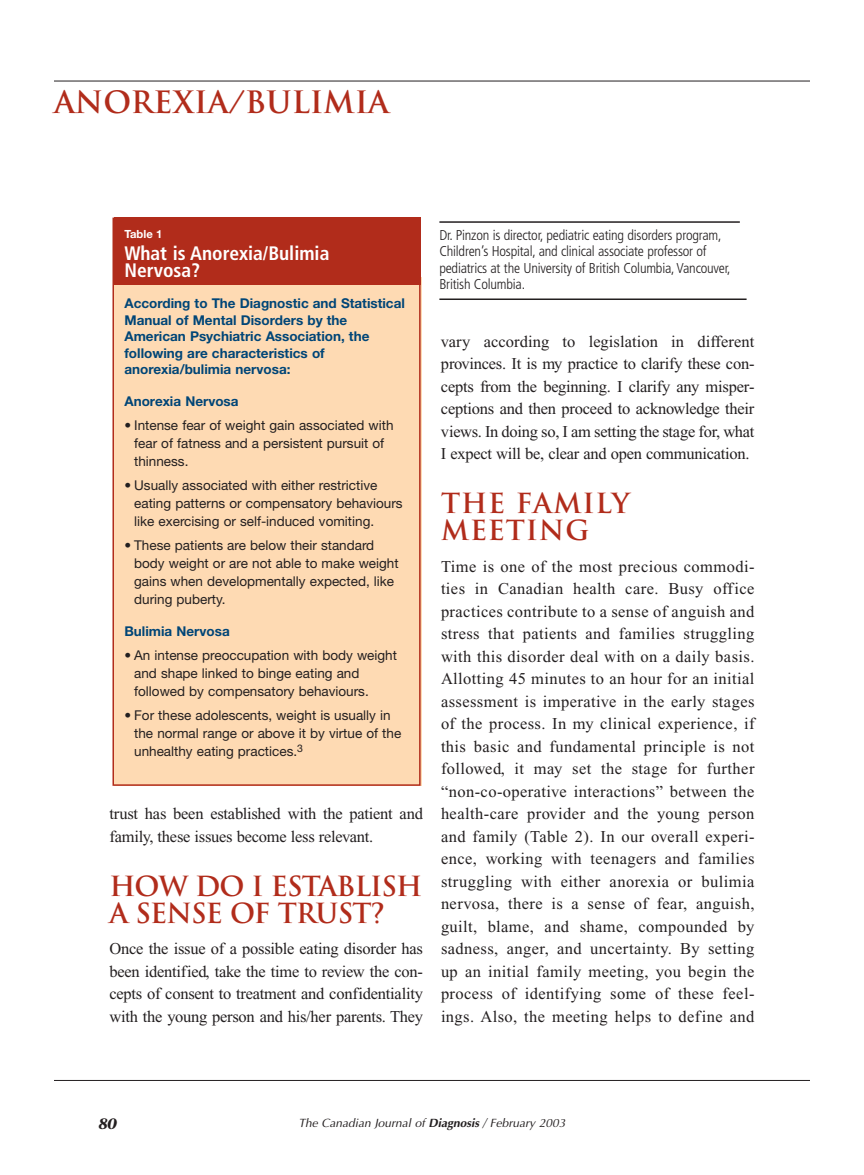
<style>
.page{position:relative;width:864px;height:1175px;background:#fff}
.page>*{position:absolute;margin:0;border:0;box-sizing:border-box;transform-origin:0 0}
.t1{font:700 30px "Trajan";color:#b12c1b}
.t2{font:700 27px/27px "Trajan";letter-spacing:-.035em;color:#b12c1b}
.t3{font:700 27px/27px "Trajan";letter-spacing:.03em;color:#b12c1b}
.t4{font:700 condensed 19.5px/16.5px "Frutiger";color:#fff}
.t5{font:16.5px/22.5px "Times New Roman";letter-spacing:-.015em;color:#231f20;text-align:justify}
.t6{font:italic 700 15px "Stone Serif";color:#231f20}
.t7{font:300 condensed 14.25px/16.5px "Frutiger";letter-spacing:-.015em;color:#231f20}
.t8{font:13.5px/18px "Helvetica Neue";color:#231f20}
.t9{font:700 13.5px/16.5px "Helvetica Neue";color:#004577}
.t10{font:italic 12px "Optima";color:#231f20}
.t11{font:700 11.25px "Helvetica Neue";color:#fff}
.s1{font-weight:700}
</style>
<div class="page">
<div style="left:114px;top:278px;width:308px;height:508px;background:#fedab3"></div>
<div style="left:114px;top:217px;width:307px;height:68px;background:#b12c1b"></div>
<hr style="left:54px;top:81px;width:756px;height:1px;background:#231f20">
<hr style="left:54px;top:1080px;width:756px;height:1px;background:#231f20">
<div style="left:112px;top:217px;width:309px;height:569px;border:2px solid #b12c1b"></div>
<hr style="left:439px;top:221px;width:301px;height:2px;background:#231f20">
<hr style="left:439px;top:298px;width:308px;height:2px;background:#231f20">
<h1 class="t1" style="left:54px;top:85px;width:337px">ANOREXIA/BULIMIA</h1>
<p class="t11" style="left:124px;top:229px;width:40px">Table 1</p>
<p class="t4" style="left:124px;top:247px;width:206px">What is Anorexia/Bulimia<br>Nervosa?</p>
<p class="t9" style="left:124px;top:296px;width:282px">According to The Diagnostic and Statistical Manual of Mental Disorders by the American Psychiatric Association, the following are characteristics of anorexia/bulimia nervosa:</p>
<p class="t9" style="left:124px;top:394px;width:116px">Anorexia Nervosa</p>
<p class="t8" style="left:134px;top:417px;width:261px;text-indent:-10px">• Intense fear of weight gain associated with fear of fatness and a persistent pursuit of thinness.</p>
<p class="t8" style="left:134px;top:477px;width:270px;text-indent:-10px">• Usually associated with either restrictive eating patterns or compensatory behaviours like exercising or self-induced vomiting.</p>
<p class="t8" style="left:134px;top:537px;width:266px;text-indent:-10px">• These patients are below their standard body weight or are not able to make weight gains when developmentally expected, like during puberty.</p>
<p class="t9" style="left:124px;top:624px;width:107px">Bulimia Nervosa</p>
<p class="t8" style="left:134px;top:647px;width:264px;text-indent:-10px">• An intense preoccupation with body weight and shape linked to binge eating and followed by compensatory behaviours.</p>
<p class="t8" style="left:134px;top:707px;width:269px;text-indent:-10px">• For these adolescents, weight is usually in the normal range or above it by virtue of the unhealthy eating practices.<sup>3</sup></p>
<p class="t5" style="left:110px;top:804px;width:315px">trust has been established with the patient and family, these issues become less relevant.</p>
<h2 class="t2" style="left:110px;top:873px;width:315px">HOW DO I ESTABLISH<br>A SENSE OF TRUST?</h2>
<p class="t5" style="left:110px;top:939px;width:315px">Once the issue of a possible eating disorder has been identified, take the time to review the con&shy;cepts of consent to treatment and confidentiality with the young person and his/her parents. They</p>
<p class="t7" style="left:439px;top:228px;width:293px">Dr. Pinzon is director, pediatric eating disorders program, Children’s Hospital, and clinical associate professor of pediatrics at the University of British Columbia, Vancouver, British Columbia.</p>
<p class="t5" style="left:441px;top:331px;width:315px">vary according to legislation in different provinces. It is my practice to clarify these con&shy;cepts from the beginning. I clarify any misper&shy;ceptions and then proceed to acknowledge their views. In doing so, I am setting the stage for, what I expect will be, clear and open communication.</p>
<h2 class="t3" style="left:441px;top:490px;width:190px">THE FAMILY<br>MEETING</h2>
<p class="t5" style="left:441px;top:556px;width:315px">Time is one of the most precious commodi&shy;ties in Canadian health care. Busy office practices contribute to a sense of anguish and stress that patients and families struggling with this disorder deal with on a daily basis.<br>Allotting 45 minutes to an hour for an initial assessment is imperative in the early stages of the process. In my clinical experience, if this basic and fundamental principle is not followed, it may set the stage for further “non-co-operative interactions” between the health-care provider and the young person and family (Table 2). In our overall experi&shy;ence, working with teenagers and families struggling with either anorexia or bulimia nervosa, there is a sense of fear, anguish, guilt, blame, and shame, compounded by sadness, anger, and uncertainty. By setting up an initial family meeting, you begin the process of identifying some of these feel&shy;ings. Also, the meeting helps to define and</p>
<p class="t6" style="left:98px;top:1118px;width:20px">80</p>
<p class="t10" style="left:299px;top:1118px;width:269px">The Canadian Journal of <span class="s1">Diagnosis</span> / February 2003</p>
</div>
